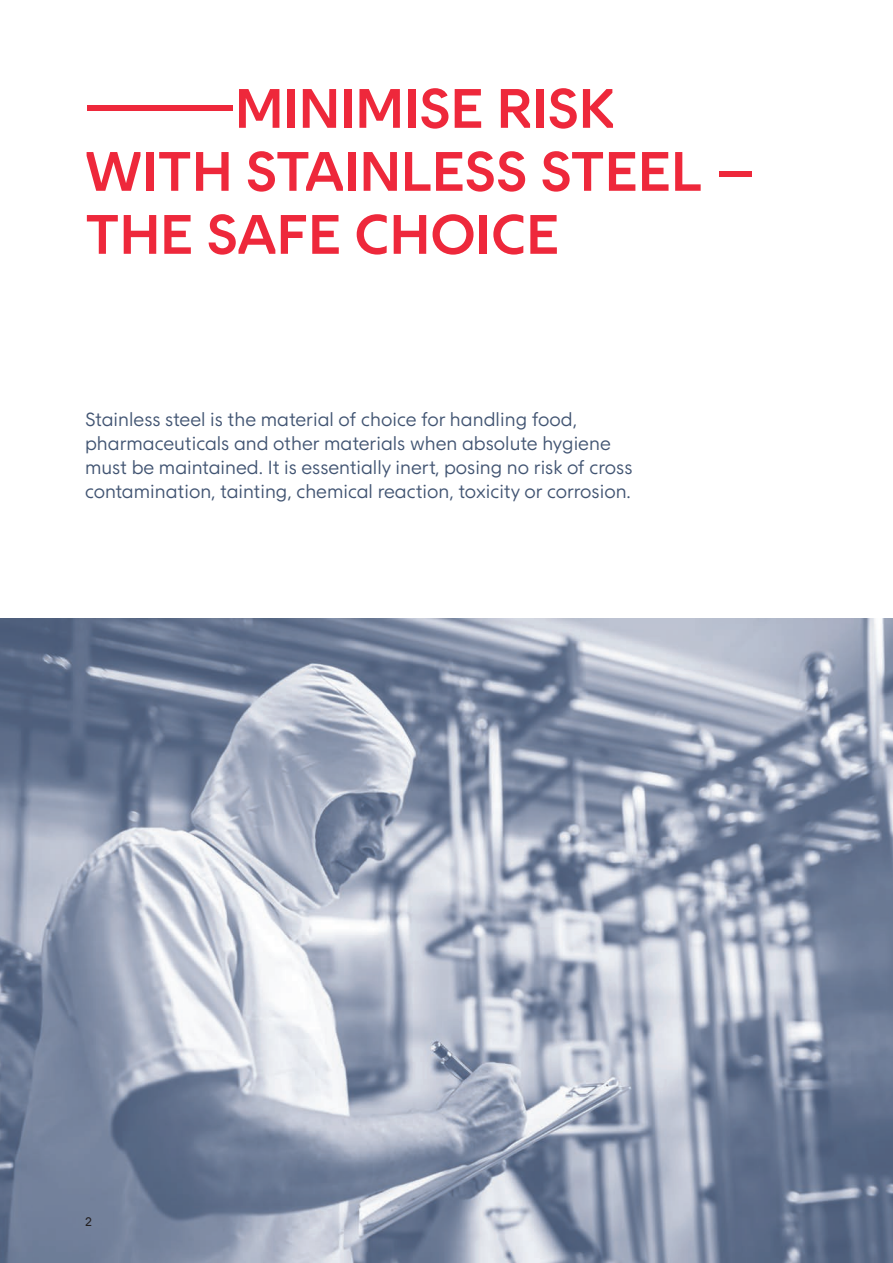
<style>
.page{position:relative;width:893px;height:1263px;background:#fff}
.page>*{position:absolute;margin:0;border:0;box-sizing:border-box;transform-origin:0 0}
.t1{font:500 57px/63px "IPCO Sans";color:#ee283b}
.t2{font:300 19.5px/24px "IPCO Sans";color:#415472}
.t3{font:12.75px "IPCO Sans";color:#231f20}
</style>
<div class="page">
<img style="left:0;top:618px;width:893px;height:645px">
<h1 class="t1" style="left:85px;top:77px;width:531px">-----MINIMISE RISK<br>WITH</h1>
<h1 class="t1" style="left:246px;top:140px;width:32px">STAINLESS</h1>
<h1 class="t1" style="left:540px;top:140px;width:33px">STEEL</h1>
<h1 class="t1" style="left:85px;top:203px;width:36px">THE</h1>
<h1 class="t1" style="left:206px;top:203px;width:34px">SAFE</h1>
<h1 class="t1" style="left:354px;top:203px;width:35px">CHOICE</h1>
<h1 class="t1" style="left:715px;top:140px;width:41px">–</h1>
<p class="t2" style="left:85px;top:408px;width:549px">Stainless steel is the material of choice for handling food, pharmaceuticals and other materials when absolute hygiene must be maintained. It is essentially inert, posing no risk of cross contamination, tainting, chemical reaction, toxicity or corrosion.</p>
<p class="t3" style="left:85px;top:1214px;width:8px">2</p>
</div>
